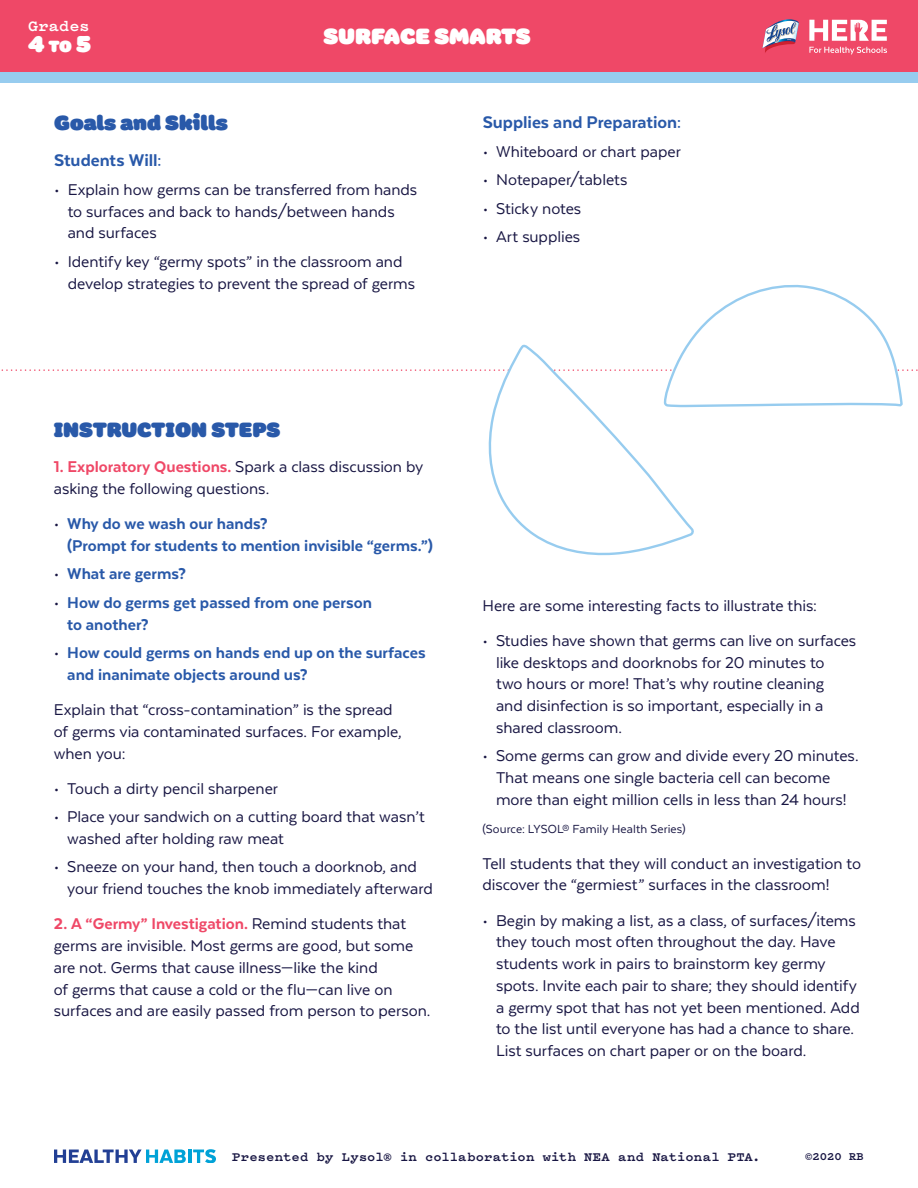
<style>
.page{position:relative;width:918px;height:1188px;background:#fff}
.page>*{position:absolute;margin:0;border:0;box-sizing:border-box;transform-origin:0 0}
.t1{font:22.5px "Colette Ultra Jumbo";color:#fff}
.t2{font:21px "Colette Ultra Jumbo";color:#2959a9}
.t3{font:800 19.5px "Texta";color:#2959a9}
.t4{font:18px/21.8px "Texta";letter-spacing:-.005em;color:#181643}
.t5{font:800 18px/21.8px "Texta";color:#2959a9}
.t6{font:700 16.5px "Pitch";letter-spacing:.015em;color:#fff}
.t7{font:700 13.5px "Pitch";letter-spacing:.015em;color:#181643}
.t8{font:13.5px "Texta";letter-spacing:.005em;color:#181643}
.t9{font:700 12px "Pitch";color:#181643}
.s1{font-size:16.5px}
.s2{font-weight:800;color:#ef4867}
.s3{font-weight:400;color:#181643}
</style>
<div class="page">
<div style="left:0;top:0;width:918px;height:74px;background:#ef4867"></div>
<svg style="left:809px;top:20px;width:78px;height:21px"></svg>
<svg style="left:809px;top:47px;width:78px;height:7px"></svg>
<svg style="left:762px;top:19px;width:37px;height:34px"></svg>
<div style="left:0;top:72px;width:918px;height:11px;background:#97ccef"></div>
<svg style="left:1px;top:285px;width:917px;height:270px"></svg>
<svg style="left:54px;top:1149px;width:162px;height:14px"></svg>
<p class="t6" style="left:28px;top:15px;width:63px">Grades</p>
<p class="t1" style="left:28px;top:27px;width:65px">4 <span class="s1">TO</span> 5</p>
<p class="t1" style="left:324px;top:19px;width:209px">SURFACE SMARTS</p>
<p class="t2" style="left:54px;top:106px;width:175px">Goals and Skills</p>
<p class="t3" style="left:54px;top:151px;width:109px">Students Will:</p>
<p class="t4" style="left:68px;top:179px;width:351px;text-indent:-14px">• Explain how germs can be transferred from hands to surfaces and back to hands/between hands and surfaces</p>
<p class="t4" style="left:68px;top:251px;width:349px;text-indent:-14px">• Identify key “germy spots” in the classroom and develop strategies to prevent the spread of germs</p>
<p class="t3" style="left:483px;top:112px;width:200px">Supplies and Preparation:</p>
<p class="t4" style="left:483px;top:140px;width:200px">• Whiteboard or chart paper</p>
<p class="t4" style="left:483px;top:169px;width:146px">• Notepaper/tablets</p>
<p class="t4" style="left:483px;top:197px;width:100px">• Sticky notes</p>
<p class="t4" style="left:483px;top:226px;width:99px">• Art supplies</p>
<p class="t2" style="left:54px;top:414px;width:228px">INSTRUCTION STEPS</p>
<p class="t4" style="left:54px;top:456px;width:371px"><span class="s2">1. Exploratory Questions.</span> Spark a class discussion by asking the following questions.</p>
<p class="t5" style="left:67px;top:513px;width:367px;text-indent:-14px"><span class="s3">•</span> Why do we wash our hands?<br>(Prompt for students to mention invisible “germs.”)</p>
<p class="t5" style="left:54px;top:563px;width:134px"><span class="s3">•</span> What are germs?</p>
<p class="t5" style="left:67px;top:591px;width:306px;text-indent:-14px"><span class="s3">•</span> How do germs get passed from one person to another?</p>
<p class="t5" style="left:67px;top:642px;width:360px;text-indent:-14px"><span class="s3">•</span> How could germs on hands end up on the surfaces and inanimate objects around us?</p>
<p class="t4" style="left:54px;top:699px;width:350px">Explain that “cross-contamination” is the spread of germs via contaminated surfaces. For example, when you:</p>
<p class="t4" style="left:54px;top:777px;width:226px">• Touch a dirty pencil sharpener</p>
<p class="t4" style="left:67px;top:806px;width:359px;text-indent:-14px">• Place your sandwich on a cutting board that wasn’t washed after holding raw meat</p>
<p class="t4" style="left:67px;top:856px;width:367px;text-indent:-14px">• Sneeze on your hand, then touch a doorknob, and your friend touches the knob immediately afterward</p>
<p class="t4" style="left:54px;top:913px;width:378px"><span class="s2">2. A “Germy” Investigation.</span> Remind students that germs are invisible. Most germs are good, but some are not. Germs that cause illness—like the kind<br>of germs that cause a cold or the flu—can live on surfaces and are easily passed from person to person.</p>
<p class="t4" style="left:483px;top:594px;width:336px">Here are some interesting facts to illustrate this:</p>
<p class="t4" style="left:496px;top:629px;width:362px;text-indent:-14px">• Studies have shown that germs can live on surfaces like desktops and doorknobs for 20 minutes to<br>two hours or more! That’s why routine cleaning<br>and disinfection is so important, especially in a shared classroom.</p>
<p class="t4" style="left:496px;top:745px;width:364px;text-indent:-14px">• Some germs can grow and divide every 20 minutes.<br>That means one single bacteria cell can become more than eight million cells in less than 24 hours!</p>
<p class="t8" style="left:483px;top:822px;width:205px">(Source: LYSOL® Family Health Series)</p>
<p class="t4" style="left:483px;top:852px;width:380px">Tell students that they will conduct an investigation to discover the “germiest” surfaces in the classroom!</p>
<p class="t4" style="left:496px;top:909px;width:365px;text-indent:-14px">• Begin by making a list, as a class, of surfaces/items they touch most often throughout the day. Have students work in pairs to brainstorm key germy spots. Invite each pair to share; they should identify a germy spot that has not yet been mentioned. Add to the list until everyone has had a chance to share.<br>List surfaces on chart paper or on the board.</p>
<p class="t7" style="left:232px;top:1147px;width:530px">Presented by Lysol® in collaboration with NEA and National PTA.</p>
<p class="t9" style="left:805px;top:1148px;width:60px">©2020 RB</p>
</div>
